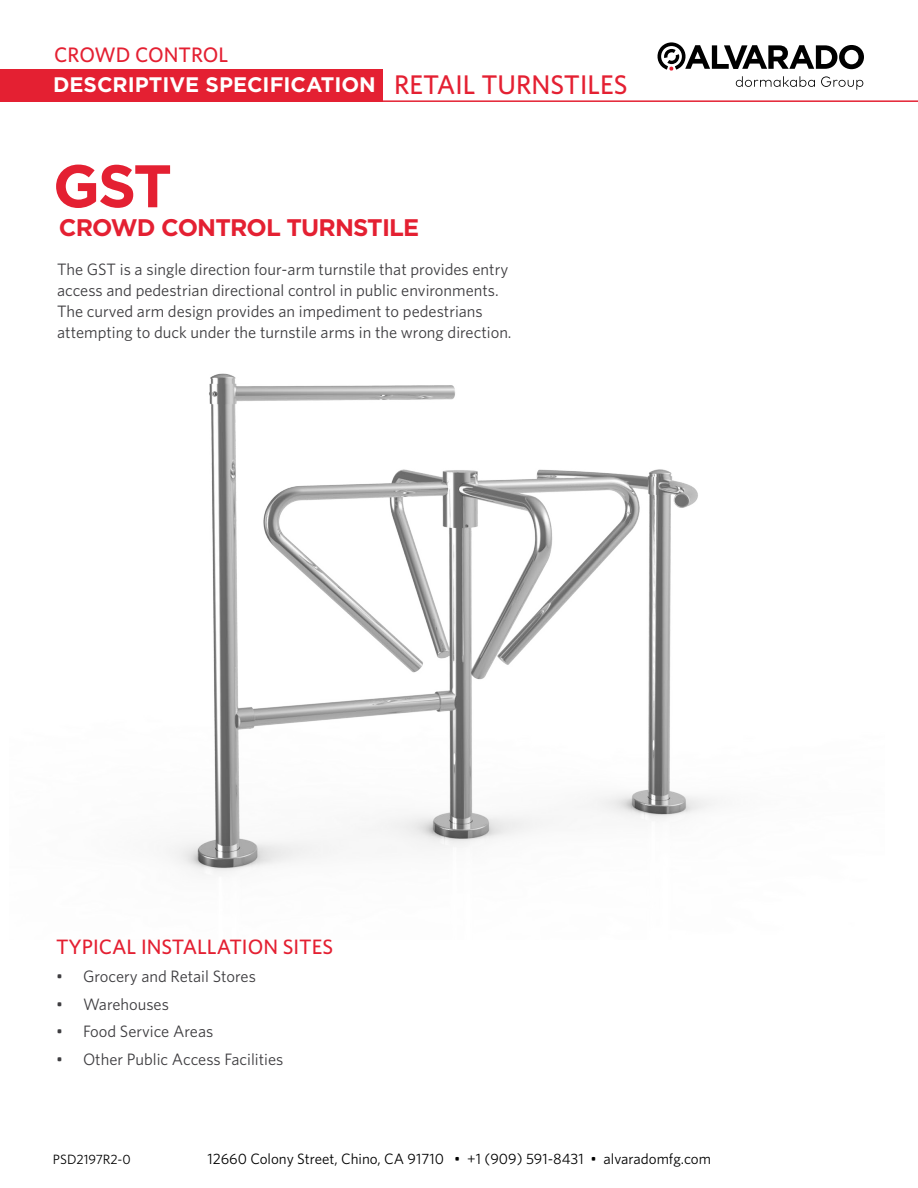
<style>
.page{position:relative;width:918px;height:1188px;background:#fff}
.page>*{position:absolute;margin:0;border:0;box-sizing:border-box;transform-origin:0 0}
.t1{font:700 60px "Gotham";color:#e42032}
.t2{font:700 24px "Gotham";letter-spacing:-.035em;color:#e42032}
.t3{font:700 21px "Gotham";color:#fff}
.t4{font:500 21px "Whitney";color:#e42032}
.t5{font:16.5px/21px "Whitney";color:#3e3d40}
.t6{font:15px "Whitney";color:#000}
.t7{font:13.5px "Whitney";color:#000}
.s1{font-family:"Whitney";font-weight:500;font-size:27px;color:#e42032}
</style>
<div class="page">
<div style="left:0;top:69px;width:383px;height:33px;background:#e42032"></div>
<svg style="left:657px;top:42px;width:207px;height:48px"></svg>
<hr style="left:0;top:100px;width:918px;height:2px;background:#e42032">
<img style="left:169px;top:373px;width:547px;height:501px">
<p class="t4" style="left:54px;top:41px;width:176px">CROWD CONTROL</p>
<p class="t3" style="left:53px;top:71px;width:576px">DESCRIPTIVE SPECIFICATION <span class="s1">RETAIL TURNSTILES</span></p>
<h1 class="t1" style="left:53px;top:146px;width:121px">GST</h1>
<h2 class="t2" style="left:59px;top:212px;width:362px">CROWD CONTROL TURNSTILE</h2>
<p class="t5" style="left:57px;top:258px;width:456px">The GST is a single direction four-arm turnstile that provides entry access and pedestrian directional control in public environments.<br>The curved arm design provides an impediment to pedestrians attempting to duck under the turnstile arms in the wrong direction.</p>
<p class="t4" style="left:56px;top:933px;width:279px">TYPICAL INSTALLATION SITES</p>
<p class="t5" style="left:56px;top:965px;width:201px">• Grocery and Retail Stores</p>
<p class="t5" style="left:56px;top:993px;width:114px">• Warehouses</p>
<p class="t5" style="left:56px;top:1021px;width:159px">• Food Service Areas</p>
<p class="t5" style="left:56px;top:1049px;width:229px">• Other Public Access Facilities</p>
<p class="t7" style="left:53px;top:1150px;width:79px">PSD2197R2-0</p>
<p class="t6" style="left:207px;top:1148px;width:505px">12660 Colony Street, Chino, CA 91710 • +1 (909) 591-8431 • alvaradomfg.com</p>
</div>
